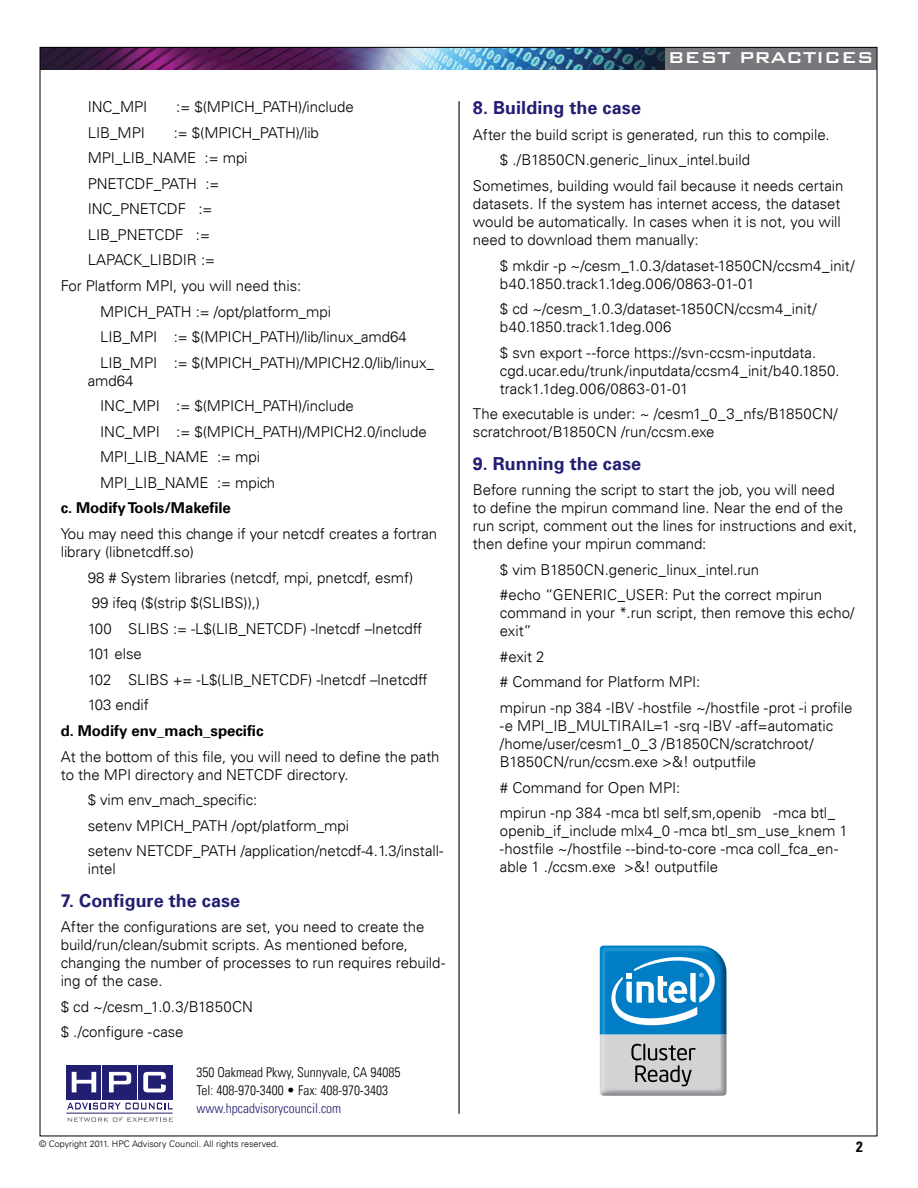
<style>
.page{position:relative;width:918px;height:1188px;background:#fff}
.page>*{position:absolute;margin:0;border:0;box-sizing:border-box;transform-origin:0 0}
.t1{font:500 21px "Bank Gothic BT";color:#fff}
.t2{font:700 18px "Univers LT";letter-spacing:.005em;color:#221f72}
.t3{font:300 15px/18px "Univers LT";letter-spacing:-.005em;color:#000}
.t4{font:700 15px "Univers LT";letter-spacing:-.005em;color:#000}
.t5{font:700 condensed 15px "Univers LT";color:#000}
.t6{font:300 condensed 13.5px/18px "Univers LT";color:#000}
.t7{font:300 condensed 13.5px "Univers LT";color:#221f72}
.t8{font:300 9px "Univers LT";color:#000}
</style>
<div class="page">
<img style="left:42px;top:49px;width:623px;height:21px">
<div style="left:665px;top:47px;width:212px;height:23px;background:#77787b"></div>
<div style="left:138px;top:1066px;width:34px;height:34px;background:#221f72"></div>
<div style="left:102px;top:1066px;width:35px;height:34px;background:#221f72"></div>
<div style="left:67px;top:1066px;width:34px;height:34px;background:#221f72"></div>
<svg style="left:72px;top:1072px;width:24px;height:20px"></svg>
<svg style="left:109px;top:1072px;width:22px;height:20px"></svg>
<svg style="left:143px;top:1072px;width:23px;height:20px"></svg>
<svg style="left:67px;top:1103px;width:106px;height:7px"></svg>
<svg style="left:68px;top:1118px;width:105px;height:4px"></svg>
<hr style="left:66px;top:1113px;width:107px;height:1px;background:#221f72">
<hr style="left:459px;top:101px;width:1px;height:1013px;background:#000">
<svg style="left:600px;top:946px;width:127px;height:150px;background:#6ca6c7"></svg>
<p class="t3" style="left:88px;top:98px;width:61px">INC_MPI</p>
<p class="t3" style="left:176px;top:98px;width:179px">:= $(MPICH_PATH)/include</p>
<p class="t3" style="left:88px;top:123px;width:59px">LIB_MPI</p>
<p class="t3" style="left:174px;top:123px;width:147px">:= $(MPICH_PATH)/lib</p>
<p class="t3" style="left:88px;top:149px;width:161px">MPI_LIB_NAME := mpi</p>
<p class="t3" style="left:88px;top:174px;width:133px">PNETCDF_PATH :=</p>
<p class="t3" style="left:88px;top:200px;width:126px">INC_PNETCDF :=</p>
<p class="t3" style="left:88px;top:226px;width:124px">LIB_PNETCDF :=</p>
<p class="t3" style="left:88px;top:251px;width:129px">LAPACK_LIBDIR :=</p>
<p class="t3" style="left:61px;top:277px;width:242px">For Platform MPI, you will need this:</p>
<p class="t3" style="left:100px;top:302px;width:233px">MPICH_PATH := /opt/platform_mpi</p>
<p class="t3" style="left:100px;top:328px;width:308px">LIB_MPI := $(MPICH_PATH)/lib/linux_amd64</p>
<p class="t3" style="left:100px;top:353px;width:335px">LIB_MPI := $(MPICH_PATH)/MPICH2.0/lib/linux_</p>
<p class="t3" style="left:100px;top:368px;width:328px;line-height:25.5px;text-indent:-12px">amd64<br>INC_MPI := $(MPICH_PATH)/include<br>INC_MPI := $(MPICH_PATH)/MPICH2.0/include<br>MPI_LIB_NAME := mpi<br>MPI_LIB_NAME := mpich</p>
<p class="t4" style="left:61px;top:499px;width:172px">c. Modify Tools/Makefile</p>
<p class="t3" style="left:61px;top:525px;width:378px">You may need this change if your netcdf creates a fortran library (libnetcdff.so)</p>
<p class="t3" style="left:88px;top:565px;width:341px;line-height:25.5px">98 # System libraries (netcdf, mpi, pnetcdf, esmf)<br>99 ifeq ($(strip $(SLIBS)),)<br>100 SLIBS := -L$(LIB_NETCDF) -lnetcdf –lnetcdff<br>101 else<br>102 SLIBS += -L$(LIB_NETCDF) -lnetcdf –lnetcdff<br>103 endif</p>
<p class="t4" style="left:61px;top:722px;width:204px">d. Modify env_mach_specific</p>
<p class="t3" style="left:61px;top:747px;width:380px">At the bottom of this file, you will need to define the path to the MPI directory and NETCDF directory.</p>
<p class="t3" style="left:88px;top:787px;width:357px;line-height:25.5px">$ vim env_mach_specific:<br>setenv MPICH_PATH /opt/platform_mpi<br>setenv NETCDF_PATH /application/netcdf-4.1.3/install-</p>
<p class="t3" style="left:88px;top:860px;width:30px">intel</p>
<p class="t2" style="left:61px;top:890px;width:181px">7. Configure the case</p>
<p class="t3" style="left:61px;top:918px;width:386px">After the configurations are set, you need to create the build/run/clean/submit scripts. As mentioned before, changing the number of processes to run requires rebuild&shy;ing of the case.</p>
<p class="t3" style="left:61px;top:994px;width:194px;line-height:25.5px">$ cd ~/cesm_1.0.3/B1850CN $ ./configure -case</p>
<p class="t6" style="left:196px;top:1063px;width:205px">350 Oakmead Pkwy, Sunnyvale, CA 94085<br>Tel: 408-970-3400 • Fax: 408-970-3403</p>
<p class="t7" style="left:196px;top:1100px;width:146px">www.hpcadvisorycouncil.com</p>
<p class="t8" style="left:39px;top:1139px;width:241px">© Copyright 2011. HPC Advisory Council. All rights reserved.</p>
<h1 class="t1" style="left:668px;top:46px;width:207px">BEST PRACTICES</h1>
<p class="t2" style="left:473px;top:97px;width:170px">8. Building the case</p>
<p class="t3" style="left:473px;top:126px;width:358px">After the build script is generated, run this to compile.</p>
<p class="t3" style="left:500px;top:151px;width:252px">$ ./B1850CN.generic_linux_intel.build</p>
<p class="t3" style="left:473px;top:177px;width:372px">Sometimes, building would fail because it needs certain</p>
<p class="t3" style="left:473px;top:195px;width:369px;text-align:justify">datasets. If the system has internet access, the dataset would be automatically. In cases when it is not, you will need to download them manually:</p>
<p class="t3" style="left:500px;top:256px;width:356px">$ mkdir -p ~/cesm_1.0.3/dataset-1850CN/ccsm4_init/ b40.1850.track1.1deg.006/0863-01-01</p>
<p class="t3" style="left:500px;top:300px;width:318px">$ cd ~/cesm_1.0.3/dataset-1850CN/ccsm4_init/ b40.1850.track1.1deg.006</p>
<p class="t3" style="left:500px;top:343px;width:341px">$ svn export --force https://svn-ccsm-inputdata. cgd.ucar.edu/trunk/inputdata/ccsm4_init/b40.1850. track1.1deg.006/0863-01-01</p>
<p class="t3" style="left:473px;top:405px;width:366px">The executable is under: ~ /cesm1_0_3_nfs/B1850CN/ scratchroot/B1850CN /run/ccsm.exe</p>
<p class="t2" style="left:473px;top:453px;width:170px">9. Running the case</p>
<p class="t3" style="left:473px;top:481px;width:386px">Before running the script to start the job, you will need<br>to define the mpirun command line. Near the end of the run script, comment out the lines for instructions and exit, then define your mpirun command:</p>
<p class="t3" style="left:500px;top:557px;width:324px;line-height:25.5px">$ vim B1850CN.generic_linux_intel.run<br>#echo “GENERIC_USER: Put the correct mpirun</p>
<p class="t3" style="left:500px;top:604px;width:356px">command in your *.run script, then remove this echo/ exit”</p>
<p class="t3" style="left:500px;top:644px;width:354px;line-height:25.5px">#exit 2<br># Command for Platform MPI:<br>mpirun -np 384 -IBV -hostfile ~/hostfile -prot -i profile</p>
<p class="t3" style="left:500px;top:717px;width:335px">-e MPI_IB_MULTIRAIL=1 -srq -IBV -aff=automatic /home/user/cesm1_0_3 /B1850CN/scratchroot/<br>B1850CN/run/ccsm.exe &gt;&amp;! outputfile</p>
<p class="t3" style="left:500px;top:774px;width:337px;line-height:25.5px"># Command for Open MPI:<br>mpirun -np 384 -mca btl self,sm,openib -mca btl_</p>
<p class="t3" style="left:500px;top:822px;width:349px">openib_if_include mlx4_0 -mca btl_sm_use_knem 1 -hostfile ~/hostfile --bind-to-core -mca coll_fca_en&shy;able 1 ./ccsm.exe &gt;&amp;! outputfile</p>
<p class="t5" style="left:856px;top:1138px;width:8px">2</p>
</div>
